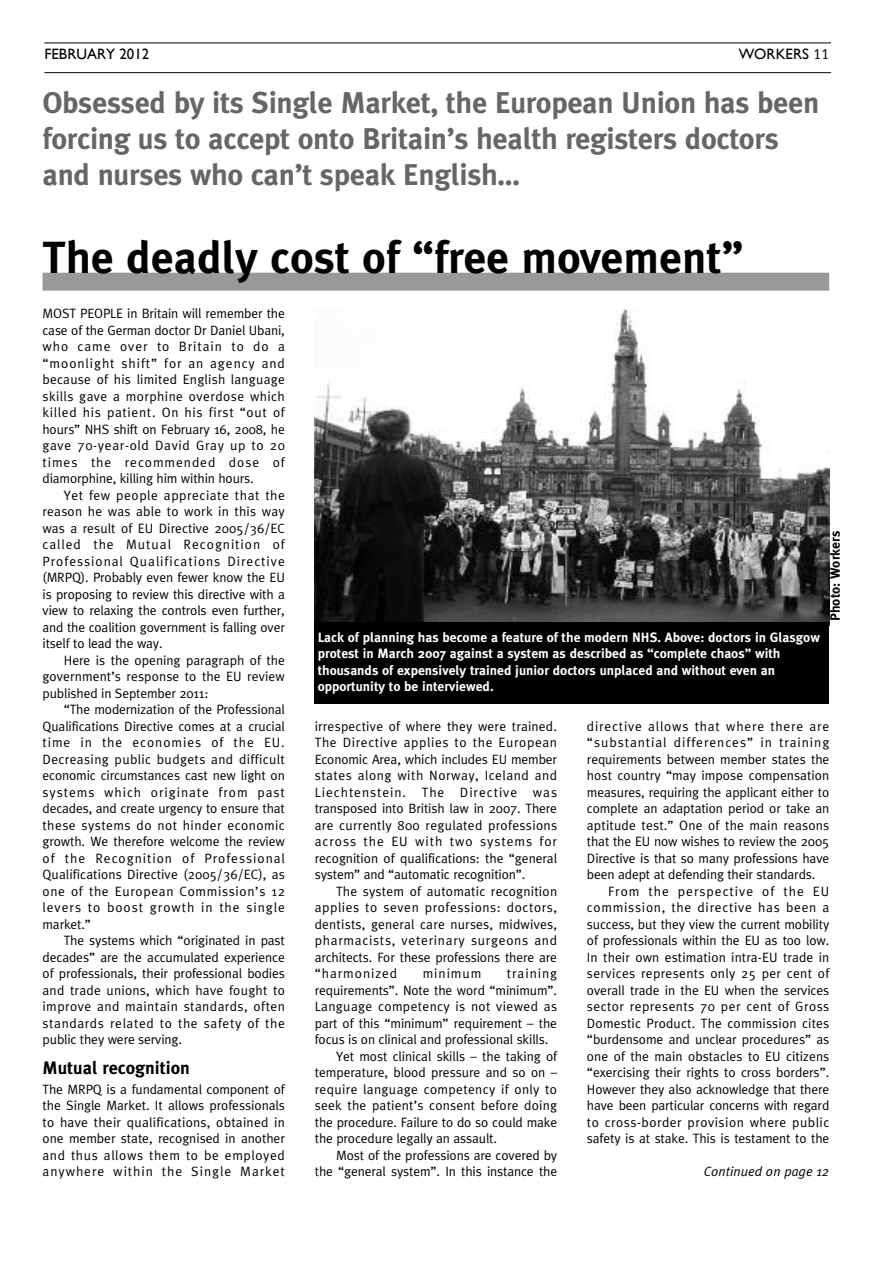
<style>
.page{position:relative;width:893px;height:1263px;background:#fff}
.page>*{position:absolute;margin:0;border:0;box-sizing:border-box;transform-origin:0 0}
.t1{font:700 45px "Meta Plus";color:#000}
.t2{font:700 30px/36px "Meta Plus";letter-spacing:-.01em;color:#666}
.t3{font:700 18px "Meta Plus";color:#000}
.t4{font:15px "Gill Sans";color:#000}
.t5{font:13.5px/16.5px "Meta Plus";letter-spacing:-.01em;color:#000;text-align:justify}
.t6{font:700 13.5px/16.5px "Meta Plus";color:#fff}
.t7{font:13.5px "Meta Plus";letter-spacing:.025em;color:#000}
.t8{font:13.5px "Meta Plus";letter-spacing:.015em;color:#000}
.t9{font:italic 13.5px "Meta Plus";color:#000}
.t10{font:13.5px "Meta Plus";letter-spacing:.07em;color:#000}
.t11{font:700 13.5px "Meta Plus";color:#000}
.s1{font-family:"Meta Caps"}
</style>
<div class="page">
<hr style="left:44px;top:43px;width:787px;height:1px;background:#000">
<hr style="left:44px;top:72px;width:787px;height:1px;background:#000">
<div style="left:43px;top:273px;width:786px;height:18px;background:#999"></div>
<img style="left:315px;top:310px;width:514px;height:312px">
<div style="left:315px;top:622px;width:514px;height:82px;background:#000"></div>
<p class="t4" style="left:44px;top:45px;width:106px">FEBRUARY 2012</p>
<p class="t4" style="left:739px;top:45px;width:92px">WORKERS <span class="s1">11</span></p>
<h2 class="t2" style="left:43px;top:87px;width:778px">Obsessed by its Single Market, the European Union has been forcing us to accept onto Britain’s health registers doctors and nurses who can’t speak English…</h2>
<h1 class="t1" style="left:43px;top:241px;width:702px">The deadly cost of “free movement”</h1>
<p class="t5" style="left:43px;top:306px;width:244px">MOST PEOPLE in Britain will remember the case of the German doctor Dr Daniel Ubani, who came over to Britain to do a “moonlight shift” for an agency and because of his limited English language skills gave a morphine overdose which killed his patient. On his first “out of hours” NHS shift on February 16, 2008, he gave 70-year-old David Gray up to 20 times the recommended dose of diamorphine, killing him within hours.</p>
<p class="t5" style="left:43px;top:488px;width:244px;text-indent:21px">Yet few people appreciate that the reason he was able to work in this way was a result of EU Directive 2005/36/EC called the Mutual Recognition of Professional Qualifications Directive (MRPQ). Probably even fewer know the EU is proposing to review this directive with a view to relaxing the controls even further, and the coalition government is falling over itself to lead the way.</p>
<p class="t5" style="left:43px;top:653px;width:244px;text-indent:21px">Here is the opening paragraph of the government’s response to the EU review published in September 2011:</p>
<p class="t5" style="left:43px;top:702px;width:244px;text-indent:21px">“The modernization of the Professional Qualifications Directive comes at a crucial time in the economies of the EU.<br>Decreasing public budgets and difficult economic circumstances cast new light on systems which originate from past decades, and create urgency to ensure that these systems do not hinder economic growth. We therefore welcome the review of the Recognition of Professional Qualifications Directive (2005/36/EC), as one of the European Commission’s 12 levers to boost growth in the single market.”</p>
<p class="t5" style="left:43px;top:933px;width:244px;text-indent:21px">The systems which “originated in past decades” are the accumulated experience of professionals, their professional bodies and trade unions, which have fought to improve and maintain standards, often standards related to the safety of the public they were serving.</p>
<h3 class="t3" style="left:43px;top:1061px;width:149px">Mutual recognition</h3>
<p class="t5" style="left:43px;top:1082px;width:244px">The MRPQ is a fundamental component of the Single Market. It allows professionals to have their qualifications, obtained in one member state, recognised in another and thus allows them to be employed anywhere within the Single Market</p>
<p class="t6" style="left:318px;top:630px;width:504px">Lack of planning has become a feature of the modern NHS. Above: doctors in Glasgow protest in March 2007 against a system as described as “complete chaos” with thousands of expensively trained junior doctors unplaced and without even an opportunity to be interviewed.</p>
<p class="t11" style="left:830px;top:621px;width:92px;rotate:-90deg">Photo: Workers</p>
<p class="t5" style="left:315px;top:719px;width:244px">irrespective of where they were trained.<br>The Directive applies to the European Economic Area, which includes EU member states along with Norway, Iceland and Liechtenstein. The Directive was transposed into British law in 2007. There are currently 800 regulated professions across the EU with two systems for recognition of qualifications: the “general system” and “automatic recognition”.</p>
<p class="t5" style="left:315px;top:884px;width:244px;text-indent:21px">The system of automatic recognition applies to seven professions: doctors, dentists, general care nurses, midwives, pharmacists, veterinary surgeons and architects. For these professions there are “harmonized</p>
<p class="t10" style="left:423px;top:969px;width:60px">minimum</p>
<p class="t10" style="left:507px;top:969px;width:52px">training</p>
<p class="t5" style="left:315px;top:983px;width:244px">requirements”. Note the word “minimum”.</p>
<p class="t7" style="left:315px;top:1002px;width:244px">Language competency is not viewed as</p>
<p class="t5" style="left:315px;top:1016px;width:244px">part of this “minimum” requirement – the</p>
<p class="t5" style="left:315px;top:1032px;width:235px">focus is on clinical and professional skills.</p>
<p class="t5" style="left:336px;top:1049px;width:223px">Yet most clinical skills – the taking of</p>
<p class="t5" style="left:315px;top:1065px;width:244px">temperature, blood pressure and so on –</p>
<p class="t7" style="left:315px;top:1084px;width:244px">require language competency if only to</p>
<p class="t8" style="left:315px;top:1101px;width:244px">seek the patient’s consent before doing</p>
<p class="t5" style="left:315px;top:1115px;width:244px">the procedure. Failure to do so could make</p>
<p class="t5" style="left:315px;top:1131px;width:184px">the procedure legally an assault.</p>
<p class="t5" style="left:336px;top:1148px;width:223px">Most of the professions are covered by</p>
<p class="t5" style="left:315px;top:1164px;width:244px">the “general system”. In this instance the</p>
<p class="t5" style="left:587px;top:719px;width:244px">directive allows that where there are “substantial differences” in training requirements between member states the host country “may impose compensation measures, requiring the applicant either to complete an adaptation period or take an aptitude test.” One of the main reasons that the EU now wishes to review the 2005<br>Directive is that so many professions have been adept at defending their standards.</p>
<p class="t5" style="left:587px;top:884px;width:244px;text-indent:21px">From the perspective of the EU commission, the directive has been a success, but they view the current mobility of professionals within the EU as too low.<br>In their own estimation intra-EU trade in services represents only 25 per cent of overall trade in the EU when the services sector represents 70 per cent of Gross Domestic Product. The commission cites “burdensome and unclear procedures” as one of the main obstacles to EU citizens “exercising their rights to cross borders”.<br>However they also acknowledge that there have been particular concerns with regard to cross-border provision where public safety is at stake. This is testament to the</p>
<p class="t9" style="left:704px;top:1167px;width:127px">Continued on page 12</p>
</div>
